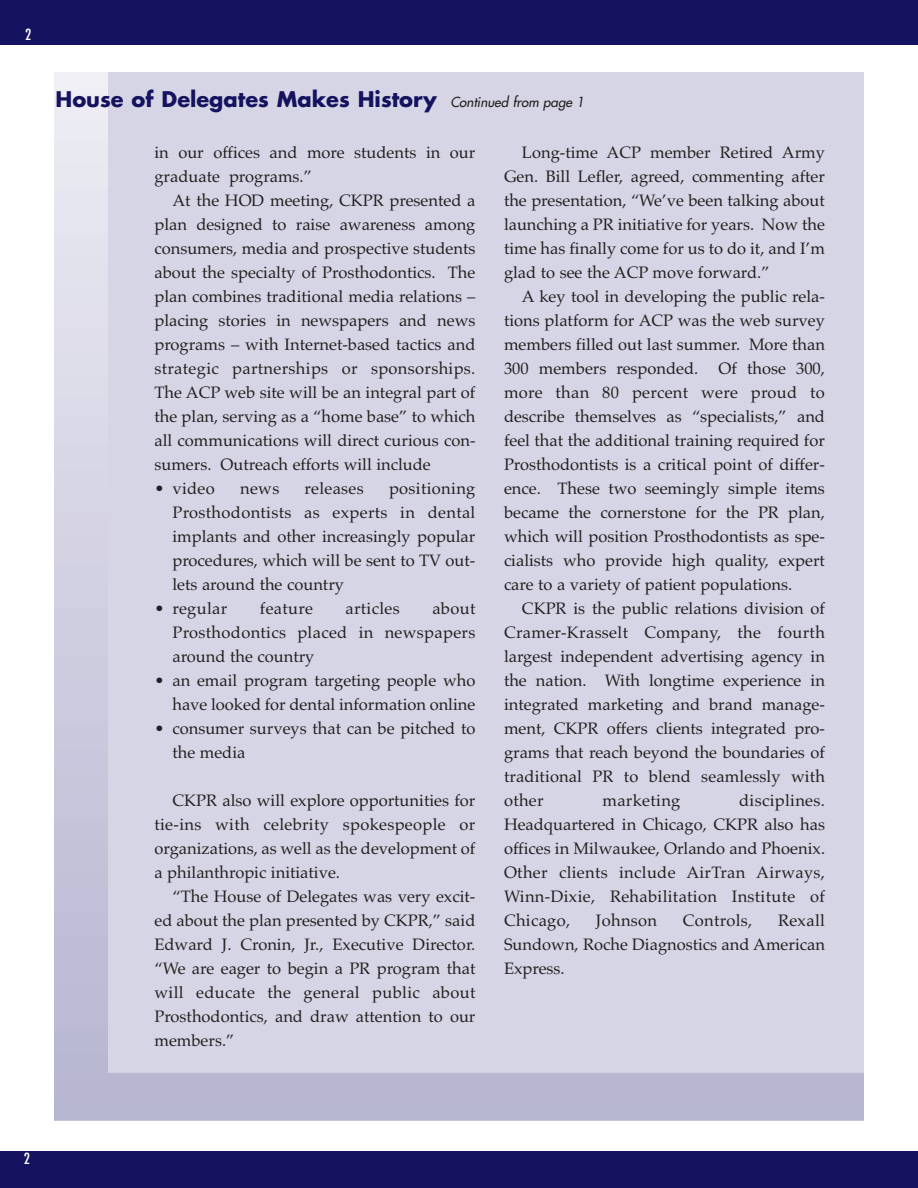
<style>
.page{position:relative;width:918px;height:1188px;background:#fff}
.page>*{position:absolute;margin:0;border:0;box-sizing:border-box;transform-origin:0 0}
.t1{font:700 21px "Futura";color:#15135f}
.t2{font:16.5px/24px "Palatino";color:#231f20;text-align:justify}
.t3{font:16.5px "Palatino";letter-spacing:.02em;color:#231f20}
.t4{font:condensed 15px "Futura";color:#fff}
.s1{font-weight:400;font-style:italic;font-size:13.5px;color:#231f20}
</style>
<div class="page">
<div style="left:54px;top:72px;width:810px;height:1048px;background:#d6d5e5"></div>
<div style="left:0;top:0;width:918px;height:45px;background:#15135f"></div>
<div style="left:0;top:1152px;width:918px;height:36px;background:#15135f"></div>
<div style="left:54px;top:1100px;width:810px;height:20px;background:#b7b6d1"></div>
<div style="left:54px;top:1076px;width:810px;height:22px;background:#b8b6d1"></div>
<svg style="left:54px;top:1053px;width:810px;height:21px"></svg>
<svg style="left:54px;top:1030px;width:54px;height:21px"></svg>
<svg style="left:54px;top:1006px;width:54px;height:22px"></svg>
<svg style="left:54px;top:983px;width:54px;height:21px"></svg>
<svg style="left:54px;top:959px;width:54px;height:22px"></svg>
<svg style="left:54px;top:936px;width:54px;height:21px"></svg>
<svg style="left:54px;top:913px;width:54px;height:21px"></svg>
<svg style="left:54px;top:889px;width:54px;height:22px"></svg>
<svg style="left:54px;top:866px;width:54px;height:21px"></svg>
<svg style="left:54px;top:843px;width:54px;height:21px"></svg>
<div style="left:54px;top:819px;width:810px;height:22px;background:linear-gradient(to right,#d2d1e2,#d8d7e6)"></div>
<div style="left:54px;top:796px;width:810px;height:21px;background:linear-gradient(to right,#d2d1e3,#d8d7e6)"></div>
<div style="left:54px;top:772px;width:810px;height:22px;background:linear-gradient(to right,#d2d1e3,#d8d7e6)"></div>
<div style="left:54px;top:749px;width:810px;height:22px;background:linear-gradient(to right,#d3d2e3,#d8d7e6)"></div>
<div style="left:54px;top:726px;width:810px;height:21px;background:linear-gradient(to right,#d3d2e3,#d8d7e6)"></div>
<div style="left:54px;top:586px;width:810px;height:21px;background:#d1d0e2"></div>
<div style="left:54px;top:562px;width:810px;height:22px;background:#d2d1e3"></div>
<div style="left:54px;top:422px;width:810px;height:21px;background:#dad9e8"></div>
<div style="left:54px;top:399px;width:810px;height:21px;background:#dbdae8"></div>
<div style="left:54px;top:258px;width:810px;height:22px;background:linear-gradient(to right,#d9d8e7,#d5d3e4)"></div>
<div style="left:54px;top:235px;width:810px;height:21px;background:linear-gradient(to right,#d9d8e7,#d4d3e4)"></div>
<div style="left:54px;top:212px;width:810px;height:21px;background:linear-gradient(to right,#dad9e7,#d4d3e4)"></div>
<div style="left:54px;top:188px;width:810px;height:22px;background:linear-gradient(to right,#dad9e8,#d4d3e4)"></div>
<svg style="left:54px;top:165px;width:54px;height:21px"></svg>
<svg style="left:54px;top:142px;width:54px;height:21px"></svg>
<svg style="left:54px;top:118px;width:54px;height:22px"></svg>
<svg style="left:54px;top:95px;width:54px;height:21px"></svg>
<svg style="left:54px;top:72px;width:54px;height:21px"></svg>
<p class="t4" style="left:25px;top:27px;width:8px">2</p>
<p class="t1" style="left:56px;top:90px;width:533px">House of Delegates Makes History <span class="s1">Continued from page 1</span></p>
<p class="t2" style="left:154px;top:142px;width:322px">in our offices and more students in our graduate programs.”</p>
<p class="t2" style="left:154px;top:190px;width:323px;text-indent:18px">At the HOD meeting, CKPR presented a plan designed to raise awareness among consumers, media and prospective students about the specialty of Prosthodontics. The plan combines traditional media relations – placing stories in newspapers and news programs – with Internet-based tactics and strategic partnerships or sponsorships.<br>The ACP web site will be an integral part of the plan, serving as a “home base” to which all communications will direct curious con&shy;sumers. Outreach efforts will include</p>
<p class="t2" style="left:154px;top:478px;width:62px">• video</p>
<p class="t2" style="left:240px;top:478px;width:41px">news</p>
<p class="t3" style="left:305px;top:481px;width:61px">releases</p>
<p class="t2" style="left:172px;top:478px;width:304px;text-indent:217px">positioning Prosthodontists as experts in dental implants and other increasingly popular procedures, which will be sent to TV out&shy;lets around the country</p>
<p class="t3" style="left:154px;top:601px;width:74px">• regular</p>
<p class="t3" style="left:260px;top:601px;width:55px">feature</p>
<p class="t3" style="left:346px;top:601px;width:56px">articles</p>
<p class="t2" style="left:172px;top:598px;width:304px;text-indent:260px">about Prosthodontics placed in newspapers around the country</p>
<p class="t2" style="left:154px;top:670px;width:322px;text-align:right">• an email program targeting people who have looked for dental information online</p>
<p class="t2" style="left:172px;top:718px;width:304px;text-indent:-18px">• consumer surveys that can be pitched to the media</p>
<p class="t2" style="left:154px;top:790px;width:323px;text-indent:18px">CKPR also will explore opportunities for tie-ins with celebrity spokespeople or organizations, as well as the development of a philanthropic initiative.</p>
<p class="t2" style="left:154px;top:886px;width:323px;text-indent:18px">“The House of Delegates was very excit&shy;ed about the plan presented by CKPR,” said Edward J. Cronin, Jr., Executive Director. “We are eager to begin a PR program that will educate the general public about Prosthodontics, and draw attention to our members.”</p>
<p class="t2" style="left:504px;top:142px;width:323px;text-indent:18px">Long-time ACP member Retired Army Gen. Bill Lefler, agreed, commenting after the presentation, “We’ve been talking about launching a PR initiative for years. Now the time has finally come for us to do it, and I’m glad to see the ACP move forward.”</p>
<p class="t2" style="left:504px;top:286px;width:323px;text-indent:18px">A key tool in developing the public rela&shy;tions platform for ACP was the web survey members filled out last summer. More than 300 members responded. Of those 300, more than 80 percent were proud to describe themselves as “specialists,” and feel that the additional training required for Prosthodontists is a critical point of differ&shy;ence. These two seemingly simple items became the cornerstone for the PR plan, which will position Prosthodontists as spe&shy;cialists who provide high quality, expert care to a variety of patient populations.</p>
<p class="t2" style="left:504px;top:598px;width:323px;text-indent:18px">CKPR is the public relations division of Cramer-Krasselt Company, the fourth largest independent advertising agency in the nation. With longtime experience in integrated marketing and brand manage&shy;ment, CKPR offers clients integrated pro&shy;grams that reach beyond the boundaries of traditional PR to blend seamlessly with other</p>
<p class="t2" style="left:504px;top:790px;width:323px;text-indent:235px">disciplines.<br>Headquartered in Chicago, CKPR also has offices in Milwaukee, Orlando and Phoenix.<br>Other clients include AirTran Airways, Winn-Dixie, Rehabilitation Institute of Chicago,</p>
<p class="t3" style="left:602px;top:793px;width:79px">marketing</p>
<p class="t3" style="left:596px;top:913px;width:63px">Johnson</p>
<p class="t3" style="left:683px;top:913px;width:71px">Controls,</p>
<p class="t2" style="left:504px;top:910px;width:323px;text-indent:274px">Rexall Sundown, Roche Diagnostics and American Express.</p>
<p class="t4" style="left:24px;top:1152px;width:8px">2</p>
</div>
